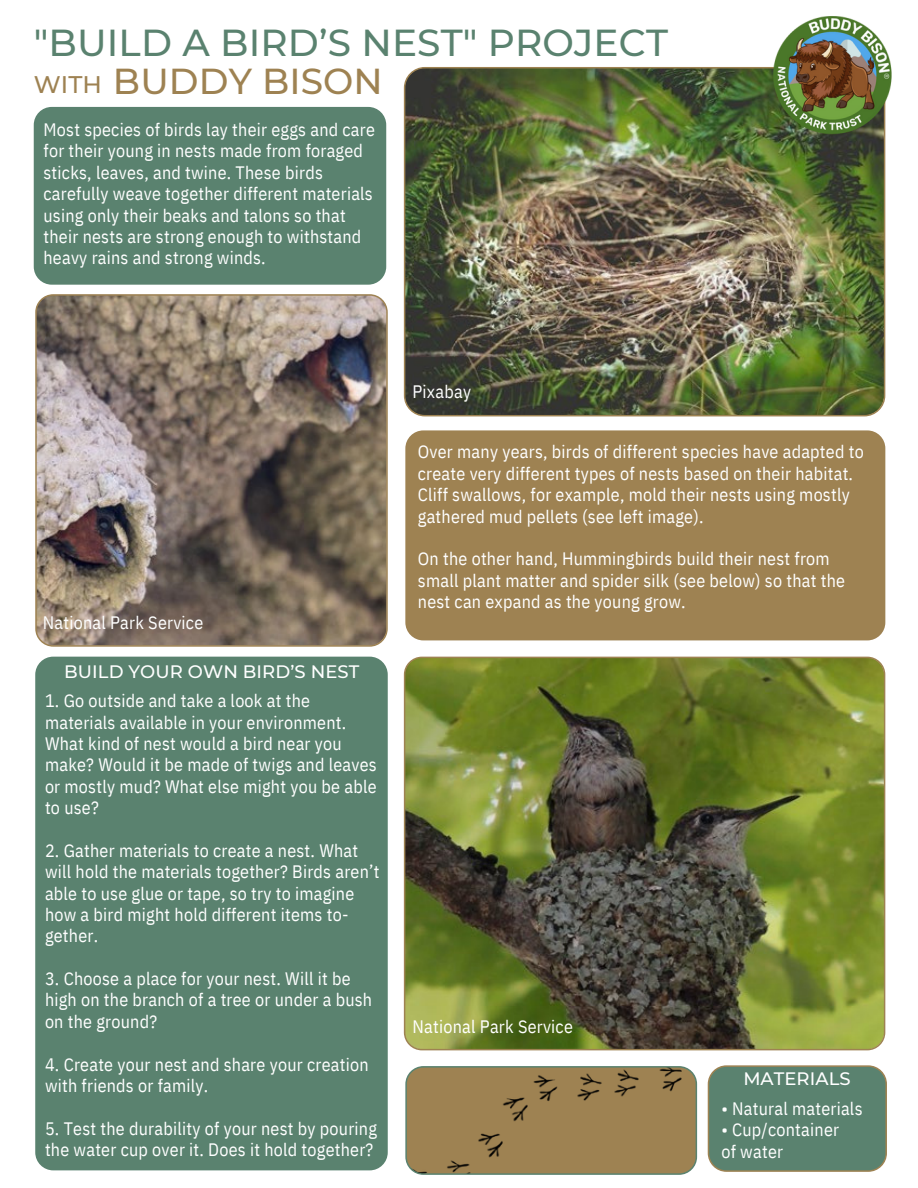
<style>
.page{position:relative;width:918px;height:1188px;background:#fff}
.page>*{position:absolute;margin:0;border:0;box-sizing:border-box;transform-origin:0 0}
.t1{font:500 37.5px "Montserrat";letter-spacing:.005em;color:#5a826f}
.t2{font:500 36px "Montserrat";letter-spacing:.005em;color:#9e8252}
.t3{font:500 24px "Montserrat";color:#9e8252}
.t4{font:18px/21.3px "IBM Plex Sans Cond";letter-spacing:.015em;color:#fff}
.t5{font:500 18px "Montserrat";letter-spacing:.005em;color:#fff}
</style>
<div class="page">
<div style="left:34px;top:107px;width:352px;height:178px;background:#5a826f;border-radius:18px"></div>
<div style="left:35px;top:657px;width:353px;height:513px;background:#5a826f;border-radius:18px"></div>
<img style="left:404px;top:67px;width:481px;height:349px">
<svg style="left:35px;top:294px;width:353px;height:353px;background:#84766c"></svg>
<svg style="left:708px;top:1065px;width:179px;height:107px;background:#608470"></svg>
<img style="left:753px;top:16px;width:139px;height:133px">
<img style="left:404px;top:657px;width:481px;height:393px">
<div style="left:405px;top:430px;width:480px;height:210px;background:#9e8252;border-radius:18px"></div>
<svg style="left:405px;top:1066px;width:292px;height:109px;background:#998053"></svg>
<p class="t1" style="left:34px;top:20px;width:636px">"BUILD A BIRD’S NEST" PROJECT</p>
<p class="t3" style="left:34px;top:70px;width:70px">WITH</p>
<p class="t2" style="left:113px;top:59px;width:271px">BUDDY BISON</p>
<p class="t4" style="left:44px;top:119px;width:333px">Most species of birds lay their eggs and care for their young in nests made from foraged sticks, leaves, and twine. These birds</p>
<p class="t4" style="left:44px;top:183px;width:331px">carefully weave together different materials using only their beaks and talons so that their nests are strong enough to withstand heavy rains and strong winds.</p>
<p class="t4" style="left:43px;top:612px;width:162px">National Park Service</p>
<p class="t5" style="left:64px;top:661px;width:297px">BUILD YOUR OWN BIRD’S NEST</p>
<p class="t4" style="left:45px;top:690px;width:267px">1. Go outside and take a look at the</p>
<p class="t4" style="left:45px;top:711px;width:333px">materials available in your environment.<br>What kind of nest would a bird near you make? Would it be made of twigs and leaves or mostly mud? What else might you be able to use?</p>
<p class="t4" style="left:45px;top:839px;width:315px">2. Gather materials to create a nest. What</p>
<p class="t4" style="left:45px;top:861px;width:336px">will hold the materials together? Birds aren’t able to use glue or tape, so try to imagine how a bird might hold different items to&shy;gether.</p>
<p class="t4" style="left:45px;top:968px;width:307px">3. Choose a place for your nest. Will it be</p>
<p class="t4" style="left:45px;top:989px;width:329px">high on the branch of a tree or under a bush on the ground?</p>
<p class="t4" style="left:45px;top:1053px;width:325px">4. Create your nest and share your creation with friends or family.</p>
<p class="t4" style="left:45px;top:1117px;width:333px">5. Test the durability of your nest by pouring the water cup over it. Does it hold together?</p>
<p class="t4" style="left:413px;top:381px;width:60px">Pixabay</p>
<p class="t4" style="left:418px;top:441px;width:447px">Over many years, birds of different species have adapted to create very different types of nests based on their habitat.<br>Cliff swallows, for example, mold their nests using mostly gathered mud pellets (see left image).</p>
<p class="t4" style="left:418px;top:548px;width:429px">On the other hand, Hummingbirds build their nest from small plant matter and spider silk (see below) so that the nest can expand as the young grow.</p>
<p class="t4" style="left:413px;top:1016px;width:162px">National Park Service</p>
<p class="t5" style="left:743px;top:1067px;width:109px">MATERIALS</p>
<p class="t4" style="left:721px;top:1097px;width:143px">• Natural materials</p>
<p class="t4" style="left:721px;top:1119px;width:119px">• Cup/container</p>
<p class="t4" style="left:721px;top:1140px;width:63px">of water</p>
</div>
